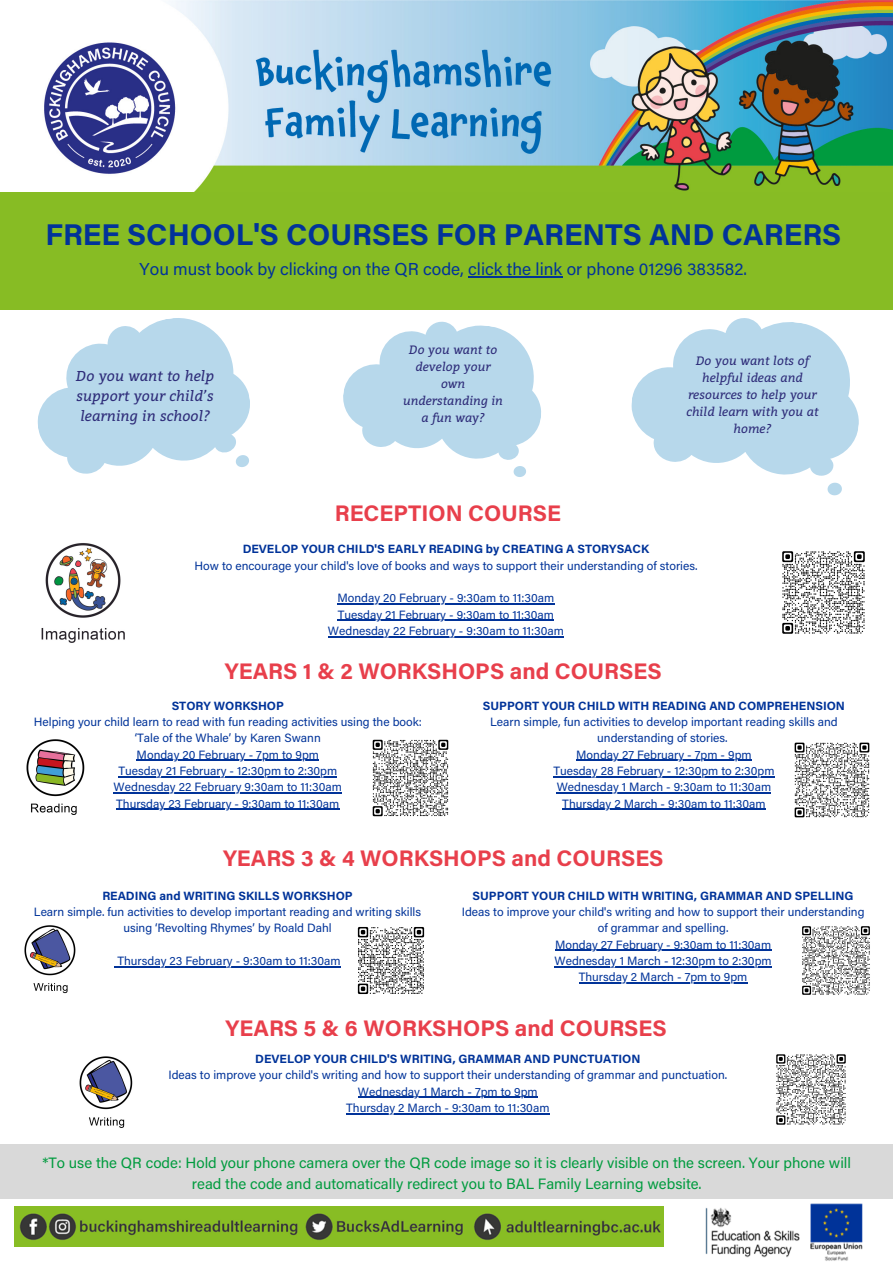
<style>
.page{position:relative;width:893px;height:1263px;background:#fff}
.page>*{position:absolute;margin:0;border:0;box-sizing:border-box;transform-origin:0 0}
.t1{font:700 30px "Acumin Pro";color:#013399}
.t2{font:700 22.5px "Acumin Pro";color:#e83f4b}
.t3{font:17.25px "Acumin Pro";color:#013399}
.t4{font:15px/20.9px "Acumin Pro";color:#009b3e;text-align:center}
.t5{font:italic 14.33px/20px "Bitter";color:#2e2c79;text-align:justify}
.t6{font:italic 12.15px/17px "Bitter";color:#2e2c79;text-align:center}
.t7{font:italic 12.08px/16.9px "Bitter";color:#2e2c79;text-align:center}
.t8{font:12px/16.4px "Acumin Pro";color:#013399;text-align:center}
.t9{font:700 12px "Acumin Pro";color:#013399}
</style>
<div class="page">
<img style="left:44px;top:0;width:849px;height:192px">
<img style="left:15px;top:1206px;width:649px;height:40px">
<img style="left:705px;top:1203px;width:158px;height:58px">
<div style="left:0;top:192px;width:893px;height:117px;background:#87bc24"></div>
<div style="left:0;top:1144px;width:893px;height:54px;background:#d9d9d9"></div>
<hr style="left:337px;top:603px;width:217px;height:1px;background:#013399">
<hr style="left:338px;top:620px;width:216px;height:1px;background:#013399">
<hr style="left:328px;top:636px;width:236px;height:1px;background:#013399">
<svg style="left:26px;top:309px;width:231px;height:165px"></svg>
<svg style="left:337px;top:309px;width:214px;height:168px"></svg>
<svg style="left:625px;top:309px;width:244px;height:187px"></svg>
<hr style="left:137px;top:760px;width:182px;height:1px;background:#013399">
<hr style="left:118px;top:776px;width:219px;height:1px;background:#013399">
<hr style="left:114px;top:792px;width:228px;height:1px;background:#013399">
<hr style="left:116px;top:809px;width:223px;height:1px;background:#013399">
<hr style="left:576px;top:760px;width:175px;height:1px;background:#013399">
<hr style="left:553px;top:776px;width:221px;height:1px;background:#013399">
<hr style="left:557px;top:792px;width:214px;height:1px;background:#013399">
<hr style="left:562px;top:809px;width:203px;height:1px;background:#013399">
<hr style="left:117px;top:966px;width:224px;height:1px;background:#013399">
<hr style="left:555px;top:950px;width:216px;height:1px;background:#013399">
<hr style="left:554px;top:966px;width:217px;height:1px;background:#013399">
<hr style="left:579px;top:982px;width:168px;height:1px;background:#013399">
<img style="left:41px;top:543px;width:84px;height:100px">
<img style="left:26px;top:739px;width:59px;height:76px">
<img style="left:24px;top:925px;width:52px;height:69px">
<img style="left:782px;top:551px;width:83px;height:83px">
<hr style="left:358px;top:1097px;width:180px;height:1px;background:#013399">
<hr style="left:346px;top:1113px;width:203px;height:1px;background:#013399">
<img style="left:372px;top:739px;width:77px;height:78px">
<img style="left:794px;top:742px;width:76px;height:76px">
<img style="left:357px;top:927px;width:68px;height:67px">
<img style="left:802px;top:926px;width:68px;height:69px">
<img style="left:776px;top:1054px;width:70px;height:71px">
<hr style="left:468px;top:276px;width:94px;height:2px;background:#013399">
<img style="left:79px;top:1056px;width:54px;height:72px">
<h1 class="t1" style="left:45px;top:223px;width:797px">FREE SCHOOL'S COURSES FOR PARENTS AND CARERS</h1>
<h3 class="t3" style="left:140px;top:263px;width:609px">You must book by clicking on the QR code, click the link or phone 01296 383582.</h3>
<p class="t5" style="left:76px;top:365px;width:140px">Do you want to help support your child’s learning in school?</p>
<p class="t7" style="left:403px;top:341px;width:101px">Do you want to develop your own understanding in a fun way?</p>
<p class="t6" style="left:686px;top:352px;width:134px">Do you want lots of helpful ideas and resources to help your child learn with you at home?</p>
<h2 class="t2" style="left:335px;top:505px;width:228px">RECEPTION COURSE</h2>
<p class="t9" style="left:243px;top:544px;width:408px">DEVELOP YOUR CHILD'S EARLY READING by CREATING A STORYSACK</p>
<p class="t8" style="left:194px;top:559px;width:504px">How to encourage your child's love of books and ways to support their understanding of stories.</p>
<p class="t8" style="left:328px;top:591px;width:237px">Monday 20 February - 9:30am to 11:30am<br>Tuesday 21 February - 9:30am to 11:30am<br>Wednesday 22 February - 9:30am to 11:30am</p>
<h2 class="t2" style="left:225px;top:662px;width:438px">YEARS 1 &amp; 2 WORKSHOPS and COURSES</h2>
<p class="t9" style="left:172px;top:701px;width:114px">STORY WORKSHOP</p>
<p class="t8" style="left:34px;top:715px;width:389px">Helping your child learn to read with fun reading activities using the book: ‘Tale of the Whale’ by Karen Swann<br>Monday 20 February - 7pm to 9pm<br>Tuesday 21 February - 12:30pm to 2:30pm<br>Wednesday 22 February 9:30am to 11:30am<br>Thursday 23 February - 9:30am to 11:30am</p>
<p class="t9" style="left:483px;top:701px;width:364px">SUPPORT YOUR CHILD WITH READING AND COMPREHENSION</p>
<p class="t8" style="left:490px;top:715px;width:349px">Learn simple, fun activities to develop important reading skills and understanding of stories.<br>Monday 27 February - 7pm - 9pm<br>Tuesday 28 February - 12:30pm to 2:30pm<br>Wednesday 1 March - 9:30am to 11:30am<br>Thursday 2 March - 9:30am to 11:30am</p>
<h2 class="t2" style="left:223px;top:849px;width:442px">YEARS 3 &amp; 4 WORKSHOPS and COURSES</h2>
<p class="t9" style="left:102px;top:891px;width:252px">READING and WRITING SKILLS WORKSHOP</p>
<p class="t8" style="left:34px;top:905px;width:389px">Learn simple. fun activities to develop important reading and writing skills using ‘Revolting Rhymes’ by Roald Dahl</p>
<p class="t8" style="left:117px;top:954px;width:225px">Thursday 23 February - 9:30am to 11:30am</p>
<p class="t9" style="left:472px;top:891px;width:382px">SUPPORT YOUR CHILD WITH WRITING, GRAMMAR AND SPELLING</p>
<p class="t8" style="left:462px;top:905px;width:404px">Ideas to improve your child's writing and how to support their understanding of grammar and spelling.<br>Monday 27 February - 9:30am to 11:30am<br>Wednesday 1 March - 12:30pm to 2:30pm<br>Thursday 2 March - 7pm to 9pm</p>
<h2 class="t2" style="left:226px;top:1019px;width:443px">YEARS 5 &amp; 6 WORKSHOPS and COURSES</h2>
<p class="t9" style="left:255px;top:1054px;width:387px">DEVELOP YOUR CHILD'S WRITING, GRAMMAR AND PUNCTUATION</p>
<p class="t8" style="left:168px;top:1068px;width:560px">Ideas to improve your child's writing and how to support their understanding of grammar and punctuation.<br>Wednesday 1 March - 7pm to 9pm<br>Thursday 2 March - 9:30am to 11:30am</p>
<p class="t4" style="left:42px;top:1154px;width:810px">*To use the QR code: Hold your phone camera over the QR code image so it is clearly visible on the screen. Your phone will read the code and automatically redirect you to BAL Family Learning website.</p>
</div>
